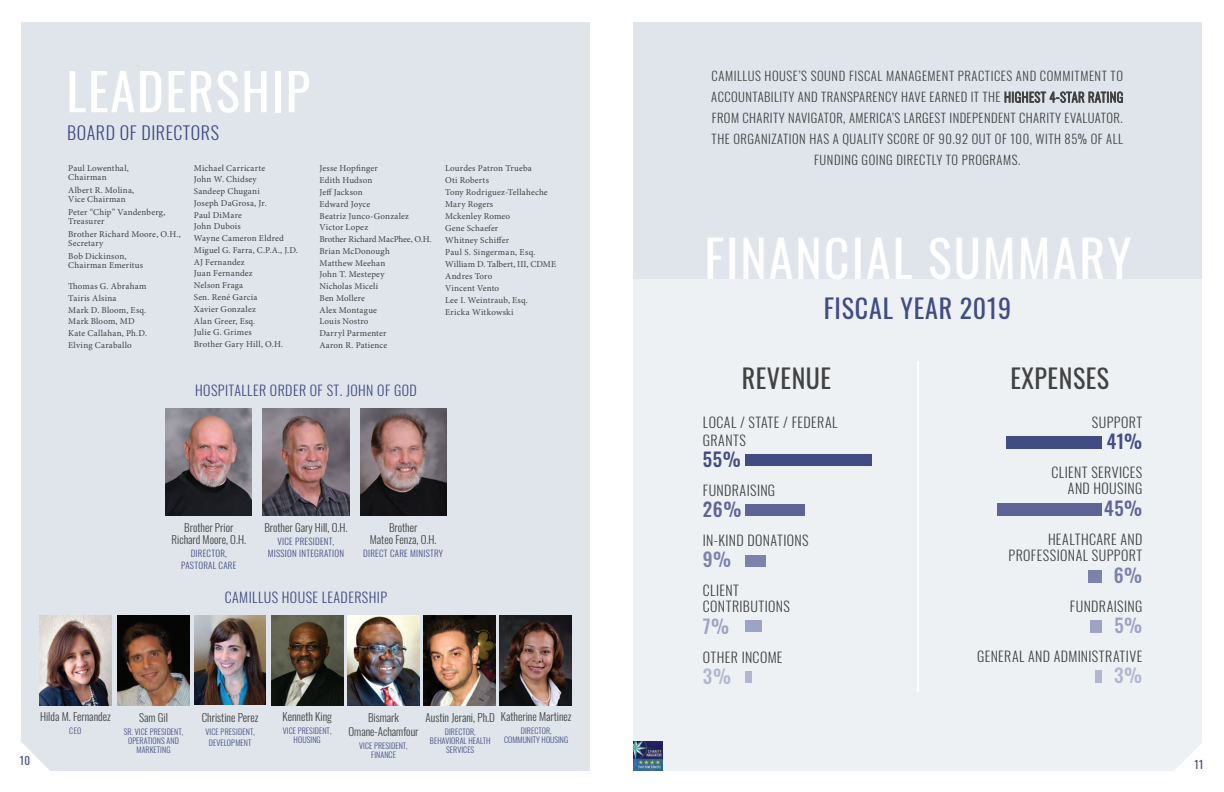
<style>
.page{position:relative;width:1224px;height:792px;background:#fff}
.page>*{position:absolute;margin:0;border:0;box-sizing:border-box;transform-origin:0 0}
.t1{font:51px "Oswald";letter-spacing:.03em;color:#fff}
.t2{font:50px "Oswald";letter-spacing:.04em;color:#fff}
.t3{font:26px "Oswald";letter-spacing:.02em;color:#424242}
.t4{font:26px "Oswald";letter-spacing:.03em;color:#414c83}
.t5{font:500 19px "Oswald";color:#414c83}
.t6{font:500 19px "Oswald";color:#5e6596}
.t7{font:500 19px "Oswald";color:#7d82ab}
.t8{font:500 19px "Oswald";color:#9fa3c3}
.t9{font:500 19px "Oswald";color:#b2b6d0}
.t10{font:300 18px "Oswald";letter-spacing:.03em;color:#414c83}
.t11{font:300 14px/17px "Oswald";letter-spacing:.03em;color:#424242}
.t12{font:300 14px "Oswald";letter-spacing:.03em;color:#414c83}
.t13{font:300 12.6px/21px "Oswald";letter-spacing:.04em;color:#424242;text-align:center}
.t14{font:300 11px/12px "Oswald";color:#424242;text-align:center}
.t15{font:11px "Oswald";color:#414c83}
.t16{font:9px/11.8px "Minion Pro";letter-spacing:.02em;color:#424242}
.t17{font:300 9px/12px "Oswald";letter-spacing:.03em;color:#414c83;text-align:center}
.t18{font:300 8px/9px "Oswald";letter-spacing:.01em;color:#414c83;text-align:center}
</style>
<div class="page">
<div style="left:634px;top:22px;width:568px;height:748px;background:#dfe5ea"></div>
<div style="left:634px;top:279px;width:568px;height:491px;background:#edf1f3"></div>
<div style="left:22px;top:22px;width:568px;height:748px;background:#dfe5ea"></div>
<img style="left:166px;top:408px;width:86px;height:107px">
<img style="left:263px;top:408px;width:86px;height:107px">
<img style="left:360px;top:408px;width:86px;height:107px">
<img style="left:40px;top:615px;width:72px;height:90px">
<img style="left:117px;top:615px;width:72px;height:90px">
<img style="left:271px;top:615px;width:72px;height:90px">
<img style="left:348px;top:615px;width:72px;height:90px">
<img style="left:424px;top:615px;width:72px;height:90px">
<img style="left:500px;top:615px;width:72px;height:90px">
<img style="left:195px;top:615px;width:71px;height:89px">
<svg style="left:1005px;top:92px;width:118px;height:11px"></svg>
<img style="left:634px;top:741px;width:29px;height:29px">
<hr style="left:917px;top:361px;width:2px;height:331px;background:#fff">
<div style="left:745px;top:454px;width:127px;height:12px;background:#414c83"></div>
<div style="left:745px;top:504px;width:60px;height:12px;background:#5e6596"></div>
<div style="left:745px;top:555px;width:21px;height:12px;background:#7d82ab"></div>
<div style="left:745px;top:620px;width:17px;height:12px;background:#9fa3c3"></div>
<div style="left:745px;top:671px;width:7px;height:12px;background:#b2b6d0"></div>
<div style="left:1006px;top:436px;width:96px;height:13px;background:#414c83"></div>
<div style="left:997px;top:504px;width:105px;height:12px;background:#5e6596"></div>
<div style="left:1088px;top:571px;width:14px;height:12px;background:#7d82ab"></div>
<div style="left:1090px;top:621px;width:12px;height:12px;background:#9fa3c3"></div>
<div style="left:1095px;top:671px;width:7px;height:12px;background:#b2b6d0"></div>
<svg style="left:22px;top:743px;width:29px;height:28px"></svg>
<svg style="left:1173px;top:744px;width:29px;height:27px"></svg>
<h1 class="t1" style="left:66px;top:46px;width:245px">LEADERSHIP</h1>
<h3 class="t10" style="left:67px;top:117px;width:153px">BOARD OF DIRECTORS</h3>
<p class="t16" style="left:68px;top:163px;width:62px;line-height:9px">Paul Lowenthal,<br>Chairman</p>
<p class="t16" style="left:68px;top:185px;width:68px;line-height:9px">Albert R. Molina,<br>Vice Chairman</p>
<p class="t16" style="left:68px;top:207px;width:99px;line-height:9px">Peter “Chip” Vandenberg,<br>Treasurer</p>
<p class="t16" style="left:68px;top:229px;width:114px;line-height:9px">Brother Richard Moore, O.H.,<br>Secretary</p>
<p class="t16" style="left:68px;top:251px;width:77px;line-height:9px">Bob Dickinson,<br>Chairman Emeritus</p>
<p class="t16" style="left:68px;top:280px;width:80px">Thomas G. Abraham<br>Tairis Alsina<br>Mark D. Bloom, Esq.<br>Mark Bloom, MD<br>Kate Callahan, Ph.D.<br>Elving Caraballo</p>
<p class="t16" style="left:194px;top:162px;width:106px">Michael Carricarte<br>John W. Chidsey<br>Sandeep Chugani<br>Joseph DaGrosa, Jr.<br>Paul DiMare<br>John Dubois<br>Wayne Cameron Eldred<br>Miguel G. Farra, C.P.A., J.D.<br>AJ Fernandez<br>Juan Fernandez<br>Nelson Fraga<br>Sen. René Garcia<br>Xavier Gonzalez<br>Alan Greer, Esq.<br>Julie G. Grimes<br>Brother Gary Hill, O.H.</p>
<p class="t16" style="left:319px;top:162px;width:114px">Jesse Hopfinger<br>Edith Hudson<br>Jeff Jackson<br>Edward Joyce<br>Beatriz Junco-Gonzalez<br>Victor Lopez<br>Brother Richard MacPhee, O.H.<br>Brian McDonough<br>Matthew Meehan<br>John T. Mestepey<br>Nicholas Miceli<br>Ben Mollere<br>Alex Montague<br>Louis Nostro<br>Darryl Parmenter<br>Aaron R. Patience</p>
<p class="t16" style="left:445px;top:162px;width:113px">Lourdes Patron Trueba<br>Oti Roberts<br>Tony Rodriguez-Tellaheche<br>Mary Rogers<br>Mckenley Romeo<br>Gene Schaefer<br>Whitney Schiffer<br>Paul S. Singerman, Esq.<br>William D. Talbert, III, CDME<br>Andres Toro<br>Vincent Vento<br>Lee I. Weintraub, Esq.<br>Ericka Witkowski</p>
<h3 class="t12" style="left:195px;top:378px;width:223px">HOSPITALLER ORDER OF ST. JOHN OF GOD</h3>
<p class="t14" style="left:264px;top:520px;width:85px">Brother Gary Hill, O.H.</p>
<p class="t17" style="left:268px;top:534px;width:78px">VICE PRESIDENT,<br>MISSION INTEGRATION</p>
<p class="t14" style="left:172px;top:520px;width:76px">Brother Prior<br>Richard Moore, O.H.</p>
<p class="t17" style="left:181px;top:546px;width:57px">DIRECTOR,<br>PASTORAL CARE</p>
<p class="t14" style="left:370px;top:520px;width:68px">Brother<br>Mateo Fenza, O.H.</p>
<p class="t17" style="left:363px;top:546px;width:81px">DIRECT CARE MINISTRY</p>
<h3 class="t12" style="left:225px;top:585px;width:164px">CAMILLUS HOUSE LEADERSHIP</h3>
<p class="t13" style="left:711px;top:64px;width:413px">CAMILLUS HOUSE’S SOUND FISCAL MANAGEMENT PRACTICES AND COMMITMENT TO ACCOUNTABILITY AND TRANSPARENCY HAVE EARNED IT THE HIGHEST 4-STAR RATING FROM CHARITY NAVIGATOR, AMERICA’S LARGEST INDEPENDENT CHARITY EVALUATOR.<br>THE ORGANIZATION HAS A QUALITY SCORE OF 90.92 OUT OF 100, WITH 85% OF ALL FUNDING GOING DIRECTLY TO PROGRAMS.</p>
<h2 class="t2" style="left:705px;top:215px;width:428px">FINANCIAL SUMMARY</h2>
<h3 class="t4" style="left:824px;top:285px;width:189px">FISCAL YEAR 2019</h3>
<h3 class="t3" style="left:742px;top:356px;width:91px">REVENUE</h3>
<h3 class="t3" style="left:1011px;top:356px;width:100px">EXPENSES</h3>
<h3 class="t11" style="left:703px;top:411px;width:136px;line-height:18px">LOCAL / STATE / FEDERAL<br>GRANTS</h3>
<h3 class="t5" style="left:703px;top:449px;width:39px">55%</h3>
<h3 class="t11" style="left:703px;top:480px;width:74px">FUNDRAISING</h3>
<h3 class="t6" style="left:703px;top:499px;width:40px">26%</h3>
<h3 class="t11" style="left:703px;top:530px;width:107px">IN-KIND DONATIONS</h3>
<h3 class="t7" style="left:703px;top:549px;width:30px">9%</h3>
<h3 class="t11" style="left:703px;top:580px;width:89px">CLIENT<br>CONTRIBUTIONS</h3>
<h3 class="t8" style="left:703px;top:616px;width:28px">7%</h3>
<h3 class="t11" style="left:703px;top:647px;width:81px">OTHER INCOME</h3>
<h3 class="t9" style="left:703px;top:666px;width:30px">3%</h3>
<h3 class="t11" style="left:1092px;top:412px;width:52px">SUPPORT</h3>
<h3 class="t5" style="left:1107px;top:431px;width:37px">41%</h3>
<h3 class="t11" style="left:1051px;top:462px;width:92px;text-align:right">CLIENT SERVICES<br>AND HOUSING</h3>
<h3 class="t6" style="left:1104px;top:498px;width:40px">45%</h3>
<h3 class="t11" style="left:1008px;top:529px;width:135px;text-align:right">HEALTHCARE AND<br>PROFESSIONAL SUPPORT</h3>
<h3 class="t7" style="left:1114px;top:565px;width:30px">6%</h3>
<h3 class="t11" style="left:1070px;top:596px;width:74px">FUNDRAISING</h3>
<h3 class="t8" style="left:1115px;top:615px;width:29px">5%</h3>
<h3 class="t11" style="left:977px;top:646px;width:167px">GENERAL AND ADMINISTRATIVE</h3>
<h3 class="t9" style="left:1114px;top:665px;width:30px">3%</h3>
<p class="t14" style="left:501px;top:709px;width:72px">Katherine Martinez</p>
<p class="t18" style="left:504px;top:725px;width:66px">DIRECTOR,<br>COMMUNITY HOUSING</p>
<p class="t14" style="left:40px;top:710px;width:72px">Hilda M. Fernandez</p>
<p class="t18" style="left:69px;top:726px;width:14px">CEO</p>
<p class="t14" style="left:282px;top:710px;width:51px">Kenneth King</p>
<p class="t18" style="left:283px;top:726px;width:50px">VICE PRESIDENT,<br>HOUSING</p>
<p class="t14" style="left:349px;top:709px;width:71px;line-height:14.4px">Bismark<br>Omane-Achamfour</p>
<p class="t18" style="left:359px;top:740px;width:50px">VICE PRESIDENT,<br>FINANCE</p>
<p class="t14" style="left:426px;top:710px;width:71px">Austin Jerani, Ph.D</p>
<p class="t18" style="left:430px;top:726px;width:62px">DIRECTOR,<br>BEHAVIORAL HEALTH<br>SERVICES</p>
<p class="t14" style="left:202px;top:710px;width:58px">Christine Perez</p>
<p class="t18" style="left:205px;top:725px;width:51px;line-height:11px">VICE PRESIDENT,<br>DEVELOPMENT</p>
<p class="t14" style="left:139px;top:710px;width:30px">Sam Gil</p>
<p class="t18" style="left:124px;top:726px;width:61px">SR. VICE PRESIDENT,<br>OPERATIONS AND<br>MARKETING</p>
<p class="t15" style="left:20px;top:751px;width:12px">10</p>
<p class="t15" style="left:1195px;top:754px;width:10px">11</p>
</div>
